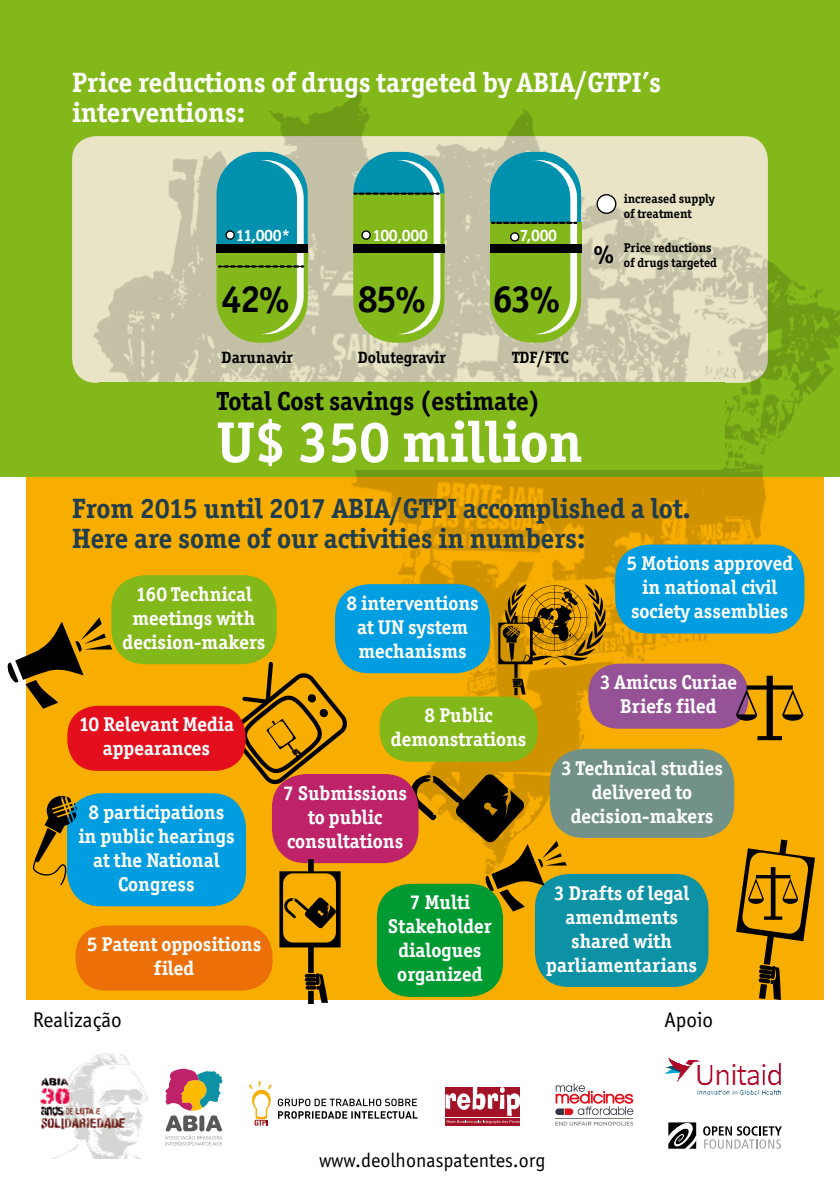
<style>
.page{position:relative;width:840px;height:1191px;background:#fff}
.page>*{position:absolute;margin:0;border:0;box-sizing:border-box;transform-origin:0 0}
.t1{font:700 57.4px "Officina Ser ITC Std";color:#fff}
.t2{font:700 37.8px "Officina Ser ITC Std";color:#000}
.t3{font:700 28px/30px "Officina Ser ITC Std";color:#203d4f}
.t4{font:700 28px/30px "Officina Ser ITC Std";color:#fff}
.t5{font:700 26.2px "Officina Ser ITC Std";color:#000}
.t6{font:700 25.6px "Officina Ser ITC Std";color:#000}
.t7{font:21.2px "Officina Sans ITC Std";color:#000}
.t8{font:700 20px/24px "Officina Ser ITC Std";color:#fff;text-align:center}
.t9{font:20px "Officina Sans ITC Std";color:#000}
.t10{font:700 16.4px "Officina Ser ITC Std";color:#000}
.t11{font:700 16.4px "Officina Ser ITC Std";letter-spacing:-.02em;color:#fff}
.t12{font:700 12.8px/15.2px "Officina Ser ITC Std";color:#000}
</style>
<div class="page">
<div style="left:26px;top:25px;width:797px;height:975px;background:#f8ae00"></div>
<div style="left:0;top:0;width:839px;height:476px;background:#83b81a"></div>
<img style="left:72px;top:92px;width:767px;height:793px">
<div style="left:98px;top:382px;width:626px;height:87px;background:#83b81a"></div>
<svg style="left:216px;top:152px;width:91px;height:92px;background:#249db3"></svg>
<div style="left:216px;top:244px;width:91px;height:8px;background:#000"></div>
<svg style="left:353px;top:252px;width:91px;height:91px"></svg>
<div style="left:353px;top:244px;width:91px;height:8px;background:#000"></div>
<svg style="left:489px;top:252px;width:91px;height:91px"></svg>
<div style="left:489px;top:244px;width:91px;height:8px;background:#000"></div>
<svg style="left:353px;top:152px;width:91px;height:92px"></svg>
<svg style="left:489px;top:152px;width:91px;height:92px"></svg>
<svg style="left:216px;top:252px;width:91px;height:91px"></svg>
<svg style="left:226px;top:231px;width:8px;height:8px"></svg>
<div style="left:225px;top:230px;width:10px;height:10px;border:1px solid #000;border-radius:50%"></div>
<svg style="left:362px;top:231px;width:8px;height:8px"></svg>
<div style="left:361px;top:230px;width:9px;height:10px;border:1px solid #000;border-radius:50%"></div>
<svg style="left:510px;top:233px;width:8px;height:8px"></svg>
<div style="left:509px;top:232px;width:10px;height:10px;border:1px solid #000;border-radius:50%"></div>
<div style="left:597px;top:195px;width:18px;height:18px;background:#fff;border-radius:50%"></div>
<div style="left:596px;top:194px;width:20px;height:20px;border:1px solid #000;border-radius:50%"></div>
<svg style="left:278px;top:1098px;width:139px;height:20px"></svg>
<svg style="left:248px;top:1081px;width:24px;height:44px"></svg>
<img style="left:40px;top:1053px;width:129px;height:105px">
<div style="left:445px;top:1118px;width:75px;height:7px;background:#a41227"></div>
<svg style="left:445px;top:1087px;width:75px;height:36px"></svg>
<svg style="left:555px;top:1083px;width:78px;height:32px"></svg>
<svg style="left:555px;top:1121px;width:78px;height:4px"></svg>
<hr style="left:555px;top:1118px;width:77px;height:1px;background:#7d7d7a">
<img style="left:665px;top:1058px;width:116px;height:37px">
<svg style="left:165px;top:1068px;width:57px;height:77px"></svg>
<svg style="left:230px;top:661px;width:117px;height:124px"></svg>
<svg style="left:735px;top:839px;width:79px;height:161px"></svg>
<svg style="left:703px;top:1126px;width:78px;height:22px"></svg>
<svg style="left:668px;top:1122px;width:27px;height:27px"></svg>
<div style="left:111px;top:575px;width:165px;height:89px;background:#83b81a;border-radius:34px"></div>
<div style="left:67px;top:706px;width:178px;height:65px;background:#e30f1c;border-radius:30px"></div>
<div style="left:67px;top:793px;width:179px;height:113px;background:#009ee0;border-radius:34px"></div>
<div style="left:335px;top:584px;width:155px;height:89px;background:#009ee0;border-radius:34px"></div>
<div style="left:379px;top:696px;width:158px;height:65px;background:#83b81a;border-radius:30px"></div>
<div style="left:272px;top:774px;width:146px;height:89px;background:#be2268;border-radius:34px"></div>
<div style="left:377px;top:883px;width:125px;height:113px;background:#009a32;border-radius:34px"></div>
<div style="left:76px;top:925px;width:196px;height:65px;background:#ec7007;border-radius:30px"></div>
<div style="left:614px;top:544px;width:190px;height:89px;background:#009ee0;border-radius:34px"></div>
<div style="left:588px;top:663px;width:160px;height:65px;background:#955297;border-radius:30px"></div>
<div style="left:549px;top:749px;width:184px;height:89px;background:#729289;border-radius:34px"></div>
<div style="left:534px;top:874px;width:174px;height:113px;background:#0c92a4;border-radius:34px"></div>
<svg style="left:8px;top:617px;width:104px;height:92px"></svg>
<svg style="left:408px;top:773px;width:158px;height:138px"></svg>
<svg style="left:498px;top:584px;width:107px;height:111px"></svg>
<svg style="left:735px;top:675px;width:67px;height:65px"></svg>
<svg style="left:33px;top:796px;width:44px;height:89px"></svg>
<svg style="left:279px;top:859px;width:61px;height:145px"></svg>
<h3 class="t4" style="left:72px;top:67px;width:590px">Price reductions of drugs targeted by ABIA/GTPI’s interventions:</h3>
<p class="t11" style="left:372px;top:225px;width:57px">100,000</p>
<p class="t11" style="left:236px;top:225px;width:56px">11,000*</p>
<p class="t11" style="left:519px;top:226px;width:39px">7,000</p>
<h2 class="t2" style="left:221px;top:275px;width:70px">42%</h2>
<h2 class="t2" style="left:357px;top:275px;width:70px">85%</h2>
<h2 class="t2" style="left:492px;top:275px;width:70px">63%</h2>
<p class="t6" style="left:592px;top:238px;width:23px">%</p>
<p class="t12" style="left:623px;top:191px;width:93px">increased supply of treatment</p>
<p class="t12" style="left:623px;top:240px;width:95px">Price reductions of drugs targeted</p>
<p class="t10" style="left:357px;top:347px;width:89px">Dolutegravir</p>
<p class="t10" style="left:511px;top:347px;width:58px">TDF/FTC</p>
<h3 class="t5" style="left:217px;top:385px;width:325px">Total Cost savings (estimate)</h3>
<h1 class="t1" style="left:216px;top:407px;width:367px">U$ 350 million</h1>
<p class="t10" style="left:221px;top:347px;width:73px">Darunavir</p>
<h3 class="t3" style="left:72px;top:493px;width:619px">From 2015 until 2017 ABIA/GTPI accomplished a lot.<br>Here are some of our activities in numbers:</h3>
<p class="t8" style="left:123px;top:582px;width:144px">160 Technical meetings with decision-makers</p>
<p class="t8" style="left:626px;top:551px;width:168px">5 Motions approved in national civil society assemblies</p>
<p class="t8" style="left:346px;top:591px;width:134px">8 interventions at UN system mechanisms</p>
<p class="t8" style="left:79px;top:712px;width:157px">10 Relevant Media appearances</p>
<p class="t8" style="left:78px;top:800px;width:158px">8 participations in public hearings at the National<br>Congress</p>
<p class="t8" style="left:87px;top:932px;width:176px">5 Patent oppositions filed</p>
<p class="t8" style="left:390px;top:703px;width:137px">8 Public demonstrations</p>
<p class="t8" style="left:283px;top:781px;width:125px">7 Submissions to public consultations</p>
<p class="t8" style="left:388px;top:890px;width:105px">7 Multi<br>Stakeholder dialogues organized</p>
<p class="t8" style="left:599px;top:670px;width:139px">3 Amicus Curiae<br>Briefs filed</p>
<p class="t8" style="left:560px;top:755px;width:163px">3 Technical studies delivered to decision-makers</p>
<p class="t8" style="left:546px;top:880px;width:152px">3 Drafts of legal amendments shared with parliamentarians</p>
<p class="t7" style="left:33px;top:1008px;width:90px">Realização</p>
<p class="t7" style="left:664px;top:1008px;width:50px">Apoio</p>
<p class="t9" style="left:319px;top:1148px;width:228px">www.deolhonaspatentes.org</p>
</div>
